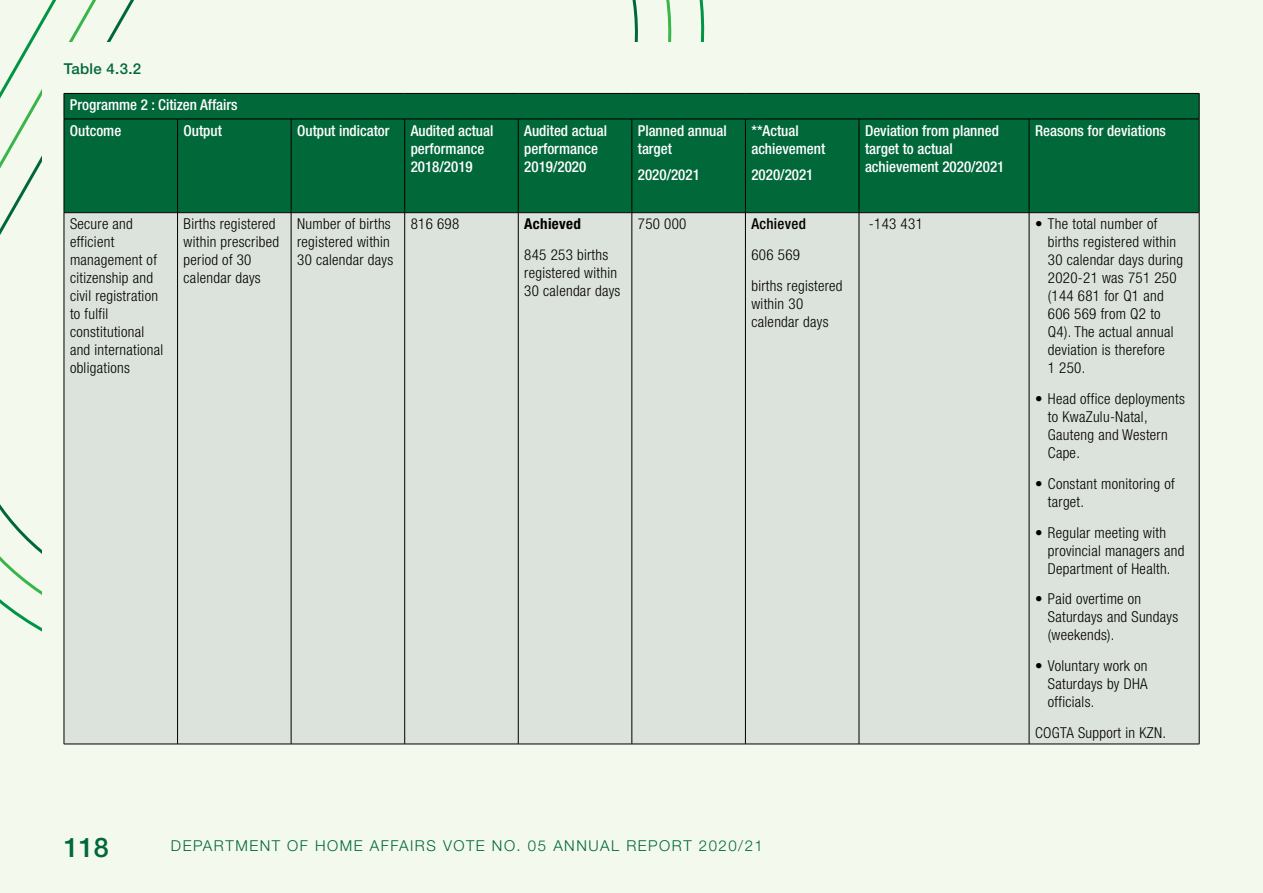
<style>
.page{position:relative;width:1263px;height:893px;background:#f4f9ee}
.page>*{position:absolute;margin:0;border:0;box-sizing:border-box;transform-origin:0 0}
.t1{font:500 27px "Helvetica Neue LT Std";color:#006839}
.t2{font:300 condensed 15px/18px "Helvetica Neue LT Std";letter-spacing:.02em;color:#000}
.t3{font:500 condensed 15px/18px "Helvetica Neue LT Std";color:#fff}
.t4{font:300 15px "Helvetica Neue LT Std";letter-spacing:.1em;color:#006839}
.t5{font:500 15px "Helvetica Neue LT Std";letter-spacing:.02em;color:#006839}
.t6{font:700 condensed 15px "Helvetica Neue LT Std";letter-spacing:.02em;color:#000}
.t7{font:500 condensed 15px "Helvetica Neue LT Std";letter-spacing:.02em;color:#000}
</style>
<div class="page">
<svg style="left:0;top:0;width:638px;height:612px"></svg>
<div style="left:43px;top:43px;width:1220px;height:765px;background:#f4f9ee"></div>
<div style="left:65px;top:94px;width:1134px;height:118px;background:#006839"></div>
<div style="left:65px;top:213px;width:1134px;height:531px;background:#dce2dc"></div>
<hr style="left:64px;top:93px;width:114px;height:1px;background:#000">
<svg style="left:64px;top:94px;width:1px;height:25px"></svg>
<hr style="left:178px;top:93px;width:113px;height:1px;background:#000">
<hr style="left:291px;top:93px;width:114px;height:1px;background:#000">
<hr style="left:405px;top:93px;width:113px;height:1px;background:#000">
<hr style="left:518px;top:93px;width:114px;height:1px;background:#000">
<hr style="left:632px;top:93px;width:113px;height:1px;background:#000">
<hr style="left:745px;top:93px;width:114px;height:1px;background:#000">
<hr style="left:859px;top:93px;width:170px;height:1px;background:#000">
<hr style="left:1029px;top:93px;width:170px;height:1px;background:#000">
<svg style="left:1199px;top:94px;width:1px;height:25px"></svg>
<hr style="left:64px;top:119px;width:114px;height:1px;background:#000">
<hr style="left:64px;top:119px;width:1px;height:93px;background:#000">
<hr style="left:178px;top:119px;width:113px;height:1px;background:#000">
<hr style="left:177px;top:119px;width:1px;height:93px;background:#000">
<hr style="left:291px;top:119px;width:114px;height:1px;background:#000">
<hr style="left:291px;top:119px;width:1px;height:93px;background:#000">
<hr style="left:405px;top:119px;width:113px;height:1px;background:#000">
<hr style="left:404px;top:119px;width:1px;height:93px;background:#000">
<hr style="left:518px;top:119px;width:114px;height:1px;background:#000">
<hr style="left:518px;top:119px;width:1px;height:93px;background:#000">
<hr style="left:632px;top:119px;width:113px;height:1px;background:#000">
<hr style="left:632px;top:119px;width:1px;height:93px;background:#000">
<hr style="left:745px;top:119px;width:114px;height:1px;background:#000">
<hr style="left:745px;top:119px;width:1px;height:93px;background:#000">
<hr style="left:859px;top:119px;width:170px;height:1px;background:#000">
<hr style="left:859px;top:119px;width:1px;height:93px;background:#000">
<hr style="left:1029px;top:119px;width:170px;height:1px;background:#000">
<hr style="left:1029px;top:119px;width:1px;height:93px;background:#000">
<hr style="left:1199px;top:119px;width:1px;height:93px;background:#000">
<hr style="left:64px;top:212px;width:114px;height:1px;background:#000">
<hr style="left:64px;top:213px;width:1px;height:531px;background:#000">
<hr style="left:178px;top:212px;width:113px;height:1px;background:#000">
<hr style="left:177px;top:213px;width:1px;height:531px;background:#000">
<hr style="left:291px;top:212px;width:114px;height:1px;background:#000">
<hr style="left:291px;top:213px;width:1px;height:531px;background:#000">
<hr style="left:405px;top:212px;width:113px;height:1px;background:#000">
<hr style="left:404px;top:213px;width:1px;height:531px;background:#000">
<hr style="left:518px;top:212px;width:114px;height:1px;background:#000">
<hr style="left:518px;top:213px;width:1px;height:531px;background:#000">
<hr style="left:632px;top:212px;width:113px;height:1px;background:#000">
<hr style="left:632px;top:213px;width:1px;height:531px;background:#000">
<hr style="left:745px;top:212px;width:114px;height:1px;background:#000">
<hr style="left:745px;top:213px;width:1px;height:531px;background:#000">
<hr style="left:859px;top:212px;width:170px;height:1px;background:#000">
<hr style="left:859px;top:213px;width:1px;height:531px;background:#000">
<hr style="left:1029px;top:212px;width:170px;height:1px;background:#000">
<hr style="left:1029px;top:213px;width:1px;height:531px;background:#000">
<hr style="left:1199px;top:213px;width:1px;height:531px;background:#000">
<hr style="left:64px;top:744px;width:114px;height:1px;background:#000">
<hr style="left:178px;top:744px;width:113px;height:1px;background:#000">
<hr style="left:291px;top:744px;width:114px;height:1px;background:#000">
<hr style="left:405px;top:744px;width:113px;height:1px;background:#000">
<hr style="left:518px;top:744px;width:114px;height:1px;background:#000">
<hr style="left:632px;top:744px;width:113px;height:1px;background:#000">
<hr style="left:745px;top:744px;width:114px;height:1px;background:#000">
<hr style="left:859px;top:744px;width:170px;height:1px;background:#000">
<hr style="left:1029px;top:744px;width:170px;height:1px;background:#000">
<p class="t5" style="left:64px;top:60px;width:79px">Table 4.3.2</p>
<p class="t3" style="left:70px;top:92px;width:169px;line-height:25.5px">Programme 2 : Citizen Affairs<br>Outcome</p>
<p class="t3" style="left:184px;top:121px;width:40px">Output</p>
<p class="t3" style="left:297px;top:121px;width:94px">Output indicator</p>
<p class="t3" style="left:411px;top:121px;width:84px">Audited actual performance<br>2018/2019</p>
<p class="t3" style="left:524px;top:121px;width:84px">Audited actual performance<br>2019/2020</p>
<p class="t3" style="left:638px;top:121px;width:90px">Planned annual target</p>
<p class="t3" style="left:638px;top:166px;width:64px">2020/2021</p>
<p class="t3" style="left:751px;top:121px;width:75px">**Actual achievement</p>
<p class="t3" style="left:751px;top:166px;width:64px">2020/2021</p>
<p class="t2" style="left:70px;top:215px;width:95px">Secure and efficient management of citizenship and civil registration to fulfil constitutional and international obligations</p>
<p class="t2" style="left:184px;top:215px;width:97px">Births registered within prescribed period of 30 calendar days</p>
<p class="t2" style="left:297px;top:215px;width:98px">Number of births registered within<br>30 calendar days</p>
<p class="t2" style="left:411px;top:215px;width:50px">816 698</p>
<p class="t6" style="left:524px;top:215px;width:58px">Achieved</p>
<p class="t2" style="left:524px;top:246px;width:98px">845 253 births registered within<br>30 calendar days</p>
<p class="t2" style="left:638px;top:215px;width:50px">750 000</p>
<p class="t7" style="left:751px;top:215px;width:56px">Achieved</p>
<p class="t2" style="left:751px;top:239px;width:93px;line-height:30.8px">606 569<br>births registered</p>
<p class="t2" style="left:751px;top:294px;width:79px">within 30 calendar days</p>
<p class="t3" style="left:865px;top:121px;width:141px">Deviation from planned target to actual achievement 2020/2021</p>
<p class="t3" style="left:1035px;top:121px;width:132px">Reasons for deviations</p>
<p class="t2" style="left:869px;top:215px;width:55px">-143 431</p>
<p class="t2" style="left:1048px;top:215px;width:137px;text-indent:-13px">• The total number of births registered within<br>30 calendar days during<br>2020-21 was 751 250 (144 681 for Q1 and<br>606 569 from Q2 to<br>Q4). The actual annual deviation is therefore<br>1 250.</p>
<p class="t2" style="left:1048px;top:390px;width:139px;text-indent:-13px">• Head office deployments to KwaZulu-Natal,<br>Gauteng and Western<br>Cape.</p>
<p class="t2" style="left:1048px;top:474px;width:128px;text-indent:-13px">• Constant monitoring of target.</p>
<p class="t2" style="left:1048px;top:523px;width:138px;text-indent:-13px">• Regular meeting with provincial managers and<br>Department of Health.</p>
<p class="t2" style="left:1048px;top:590px;width:132px;text-indent:-13px">• Paid overtime on<br>Saturdays and Sundays (weekends).</p>
<p class="t2" style="left:1048px;top:657px;width:101px;text-align:justify;text-indent:-13px">• Voluntary work on Saturdays by DHA officials.</p>
<p class="t2" style="left:1035px;top:723px;width:132px">COGTA Support in KZN.</p>
<h1 class="t1" style="left:64px;top:831px;width:47px">118</h1>
<p class="t4" style="left:171px;top:837px;width:593px">DEPARTMENT OF HOME AFFAIRS VOTE NO. 05 ANNUAL REPORT 2020/21</p>
</div>
